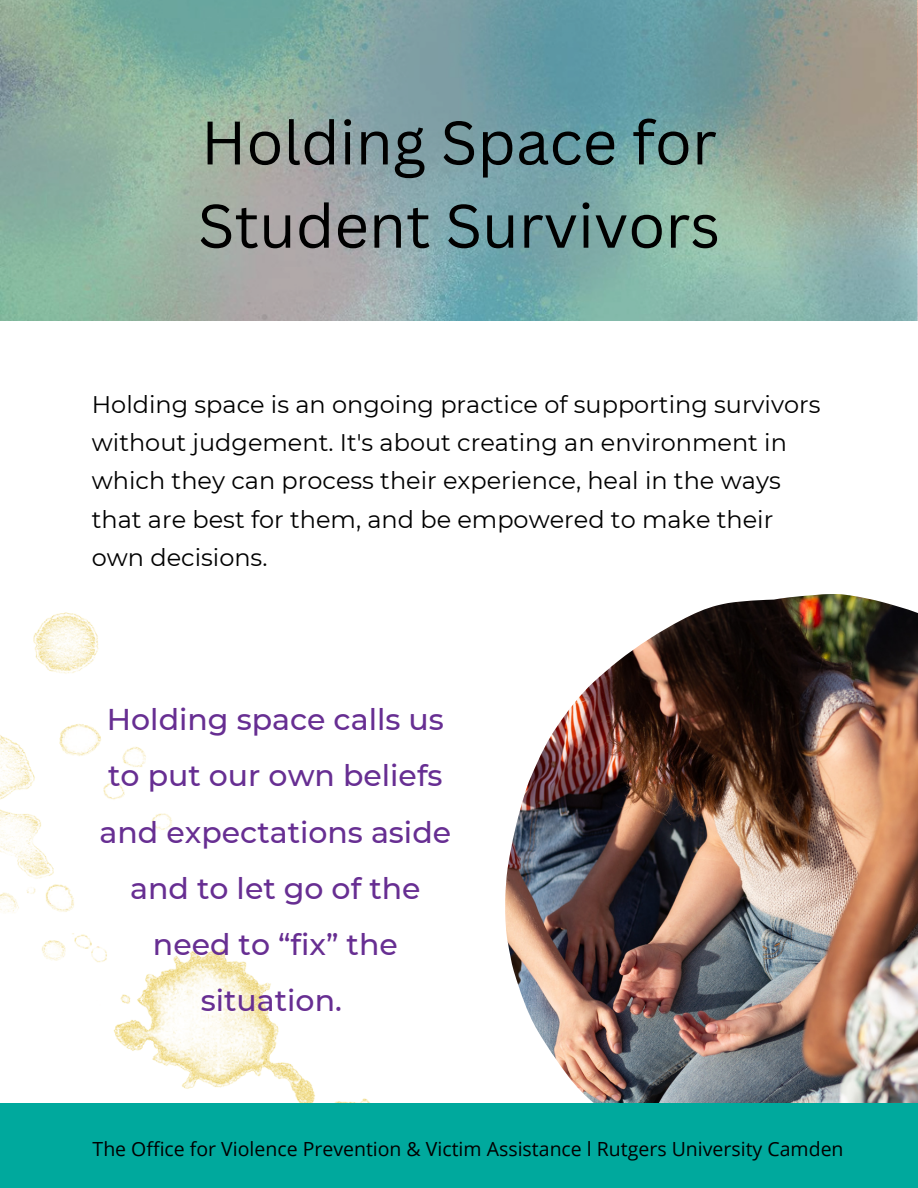
<style>
.page{position:relative;width:918px;height:1188px;background:#fff}
.page>*{position:absolute;margin:0;border:0;box-sizing:border-box;transform-origin:0 0}
.t1{font:60px/83.2px "Canva Sans";color:#000}
.t2{font:500 30px/56.2px "Montserrat";color:#672e92;text-align:center}
.t3{font:24px/38.2px "Montserrat";color:#000}
.t4{font:19.5px "Open Sans";color:#000}
</style>
<div class="page">
<svg style="left:0;top:0;width:917px;height:321px;background:#89a9a2"></svg>
<img style="left:0;top:612px;width:370px;height:491px">
<img style="left:505px;top:594px;width:413px;height:509px">
<div style="left:0;top:1103px;width:918px;height:85px;background:#00a99d"></div>
<h1 class="t1" style="left:198px;top:100px;width:524px">Holding Space for<br>Student Survivors</h1>
<p class="t3" style="left:92px;top:385px;width:730px">Holding space is an ongoing practice of supporting survivors without judgement. It's about creating an environment in which they can process their experience, heal in the ways that are best for them, and be empowered to make their own decisions.</p>
<p class="t2" style="left:100px;top:691px;width:353px">Holding space calls us to put our own beliefs and expectations aside and to let go of the need to “fix” the situation.</p>
<p class="t4" style="left:93px;top:1135px;width:753px">The Office for Violence Prevention &amp; Victim Assistance l Rutgers University Camden</p>
</div>
